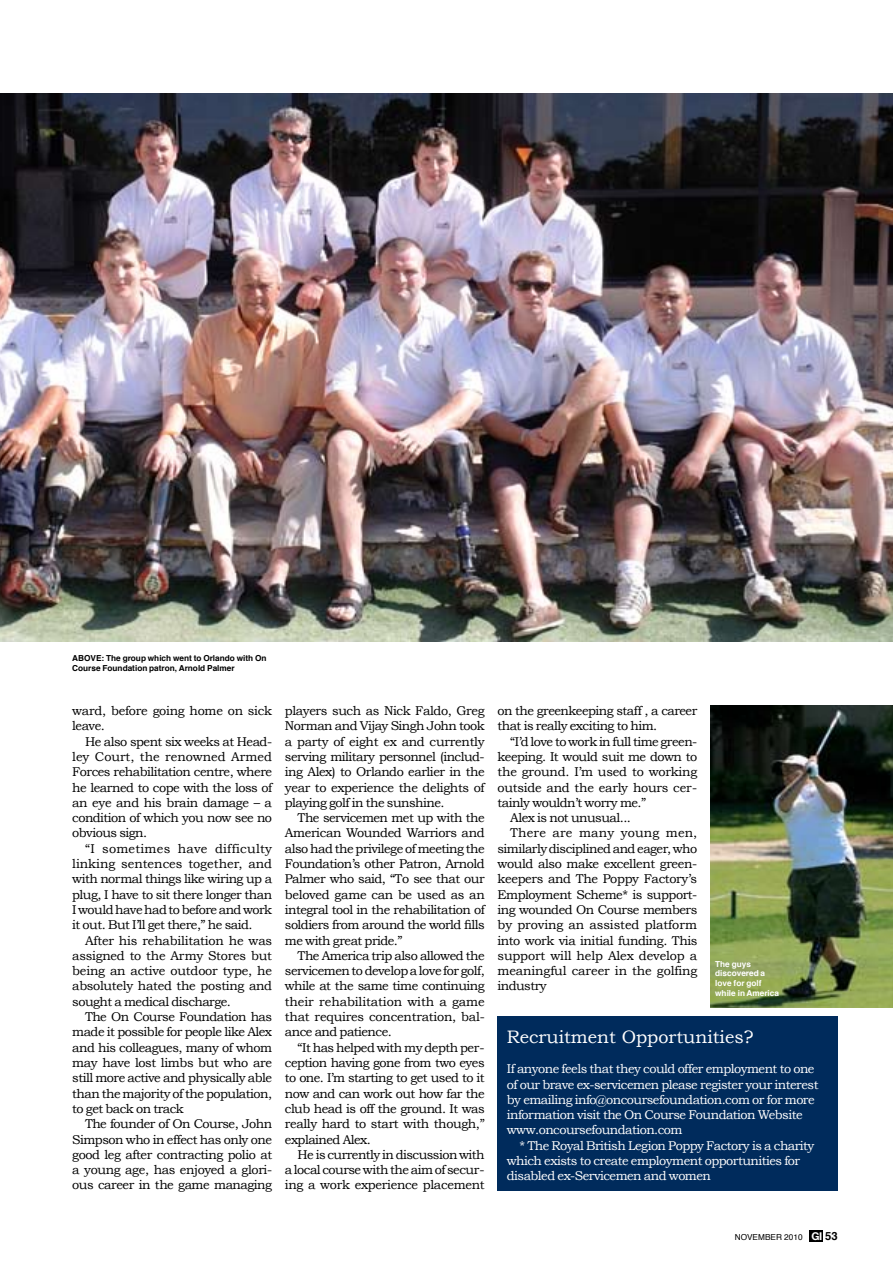
<style>
.page{position:relative;width:893px;height:1263px;background:#fff}
.page>*{position:absolute;margin:0;border:0;box-sizing:border-box;transform-origin:0 0}
.t1{font:18px "Bookman Old Style";color:#fff}
.t2{font:12.75px/15.3px "Bookman Old Style";letter-spacing:-.035em;color:#000;text-align:justify}
.t3{font:12.75px/15.3px "Bookman Old Style";letter-spacing:-.04em;color:#fff}
.t4{font:12.75px "Bookman Old Style";letter-spacing:-.01em;color:#000}
.t5{font:12.75px "Bookman Old Style";letter-spacing:-.005em;color:#000}
.t6{font:12.75px "Bookman Old Style";letter-spacing:-.015em;color:#000}
.t7{font:12.75px "Bookman Old Style";letter-spacing:.01em;color:#000}
.t8{font:700 8.25px/9.8px "Helvetica";color:#000}
.t9{font:700 8.25px/9.8px "Helvetica";color:#fff}
.t10{font:8.25px "Helvetica";color:#000}
.s1{font-family:"Helvetica Neue";font-weight:700;font-size:10.8px;color:#fff}
.s2{font-weight:700;font-size:11.25px}
</style>
<div class="page">
<div style="left:497px;top:1016px;width:341px;height:174px;background:#002b5c"></div>
<div style="left:809px;top:1230px;width:14px;height:11px;background:#000"></div>
<img style="left:0;top:94px;width:893px;height:548px">
<img style="left:710px;top:705px;width:183px;height:302px">
<p class="t8" style="left:72px;top:653px;width:196px">ABOVE: The group which went to Orlando with On<br>Course Foundation patron, Arnold Palmer</p>
<p class="t2" style="left:72px;top:703px;width:201px">ward, before going home on sick leave.</p>
<p class="t2" style="left:72px;top:734px;width:201px;text-indent:13px">He also spent six weeks at Head&shy;ley Court, the renowned Armed Forces rehabilitation centre, where he learned to cope with the loss of an eye and his brain damage – a condition of which you now see no obvious sign.</p>
<p class="t2" style="left:72px;top:841px;width:201px;text-indent:13px">“I sometimes have difficulty linking sentences together, and with normal things like wiring up a plug, I have to sit there longer than I would have had to before and work it out. But I’ll get there,” he said.</p>
<p class="t2" style="left:72px;top:932px;width:201px;text-indent:13px">After his rehabilitation he was assigned to the Army Stores but being an active outdoor type, he absolutely hated the posting and sought a medical discharge.</p>
<p class="t2" style="left:72px;top:1009px;width:201px;text-indent:13px">The On Course Foundation has made it possible for people like Alex and his colleagues, many of whom may have lost limbs but who are still more active and physically able than the majority of the population, to get back on track</p>
<p class="t2" style="left:72px;top:1116px;width:201px;text-indent:13px">The founder of On Course, John Simpson who in effect has only one good leg after contracting polio at a young age, has enjoyed a glori&shy;ous career in the game managing</p>
<p class="t2" style="left:285px;top:703px;width:201px">players such as Nick Faldo, Greg Norman and Vijay Singh John took a party of eight ex and currently serving military personnel (includ&shy;ing Alex) to Orlando earlier in the year to experience the delights of playing golf in the sunshine.</p>
<p class="t2" style="left:285px;top:810px;width:201px;text-indent:13px">The servicemen met up with the American Wounded Warriors and also had the privilege of meeting the Foundation’s other Patron, Arnold Palmer who said, “To see that our beloved game can be used as an integral tool in the rehabilitation of soldiers from around the world fills me with great pride.”</p>
<p class="t2" style="left:285px;top:948px;width:201px;text-indent:13px">The America trip also allowed the servicemen to develop a love for golf, while at the same time continuing their rehabilitation with a game that requires concentration, bal&shy;ance and patience.</p>
<p class="t2" style="left:285px;top:1040px;width:201px;text-indent:13px">“It has helped with my depth per&shy;ception having gone from two eyes to one. I’m starting to get used to it now and can work out how far the club head is off the ground. It was really hard to start with though,” explained Alex.</p>
<p class="t2" style="left:285px;top:1147px;width:201px;text-indent:13px">He is currently in discussion with a local course with the aim of secur&shy;ing a work experience placement</p>
<p class="t2" style="left:497px;top:703px;width:201px">on the greenkeeping staff , a career that is really exciting to him.</p>
<p class="t2" style="left:510px;top:734px;width:189px">“I’d love to work in full time green-</p>
<p class="t2" style="left:497px;top:749px;width:201px">keeping. It would suit me down to</p>
<p class="t6" style="left:497px;top:765px;width:201px">the ground. I’m used to working</p>
<p class="t2" style="left:497px;top:779px;width:201px">outside and the early hours cer-</p>
<p class="t2" style="left:497px;top:795px;width:150px">tainly wouldn’t worry me.”</p>
<p class="t2" style="left:510px;top:810px;width:122px">Alex is not unusual...</p>
<p class="t7" style="left:510px;top:826px;width:189px">There are many young men,</p>
<p class="t2" style="left:497px;top:841px;width:201px">similarly disciplined and eager, who</p>
<p class="t2" style="left:497px;top:856px;width:201px">would also make excellent green-</p>
<p class="t2" style="left:497px;top:871px;width:201px">keepers and The Poppy Factory’s</p>
<p class="t2" style="left:497px;top:887px;width:201px">Employment Scheme* is support-</p>
<p class="t2" style="left:497px;top:902px;width:201px">ing wounded On Course members</p>
<p class="t5" style="left:497px;top:918px;width:201px">by proving an assisted platform</p>
<p class="t2" style="left:497px;top:932px;width:201px">into work via initial funding. This</p>
<p class="t4" style="left:497px;top:948px;width:201px">support will help Alex develop a</p>
<p class="t4" style="left:497px;top:963px;width:201px">meaningful career in the golfing</p>
<p class="t2" style="left:497px;top:978px;width:51px">industry</p>
<p class="t9" style="left:715px;top:959px;width:65px">The guys discovered a love for golf while in America</p>
<h1 class="t1" style="left:507px;top:1026px;width:248px">Recruitment Opportunities?</h1>
<p class="t3" style="left:507px;top:1061px;width:313px">If anyone feels that they could offer employment to one of our brave ex-servicemen please register your interest by emailing info@oncoursefoundation.com or for more information visit the On Course Foundation Website www.oncoursefoundation.com</p>
<p class="t3" style="left:507px;top:1138px;width:309px;text-indent:13px">* The Royal British Legion Poppy Factory is a charity which exists to create employment opportunities for disabled ex-Servicemen and women</p>
<p class="t10" style="left:735px;top:1231px;width:104px">NOVEMBER 2010 <span class="s1">GI</span> <span class="s2">53</span></p>
</div>
